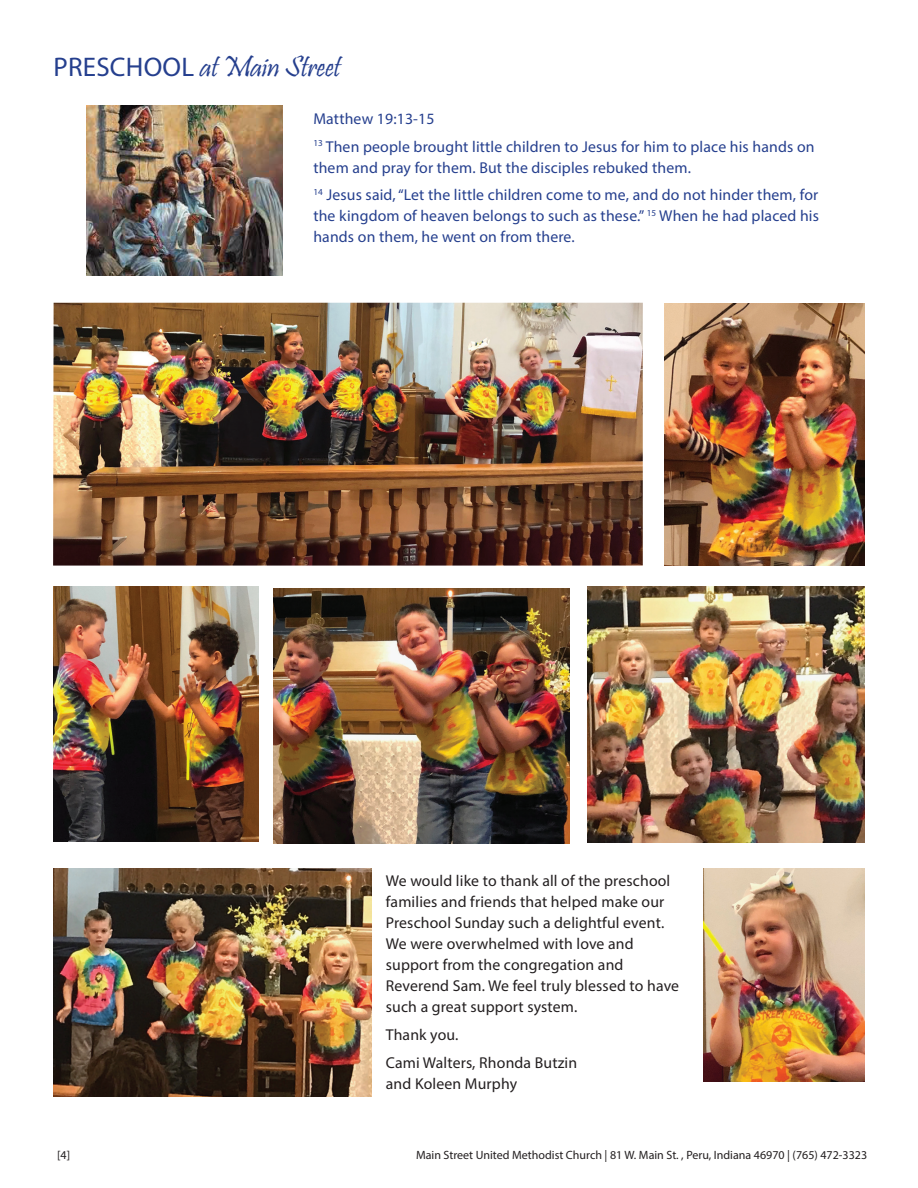
<style>
.page{position:relative;width:918px;height:1188px;background:#fff}
.page>*{position:absolute;margin:0;border:0;box-sizing:border-box;transform-origin:0 0}
.t1{font:30px "Pristina";letter-spacing:-.01em;color:#253f8e}
.t2{font:15.75px/27.8px "Myriad Pro";letter-spacing:.01em;color:#253f8e}
.t3{font:15.75px/21px "Myriad Pro";letter-spacing:.01em;color:#231f20}
.t4{font:12px "Myriad Pro";color:#231f20}
.s1{font-family:"Myriad Pro";font-size:27px}
</style>
<div class="page">
<img style="left:87px;top:105px;width:196px;height:170px">
<img style="left:273px;top:588px;width:297px;height:256px">
<img style="left:664px;top:303px;width:201px;height:263px">
<img style="left:53px;top:303px;width:590px;height:263px">
<img style="left:704px;top:869px;width:161px;height:212px">
<img style="left:53px;top:587px;width:206px;height:254px">
<img style="left:53px;top:869px;width:318px;height:227px">
<img style="left:587px;top:587px;width:278px;height:255px">
<h1 class="t1" style="left:53px;top:50px;width:289px"><span class="s1">PRESCHOOL</span> at Main Street</h1>
<p class="t2" style="left:313px;top:105px;width:503px">Matthew 19:13-15<br><sup>13</sup> Then people brought little children to Jesus for him to place his hands on</p>
<p class="t2" style="left:313px;top:153px;width:506px">them and pray for them. But the disciples rebuked them.<br><sup>14</sup> Jesus said, “Let the little children come to me, and do not hinder them, for</p>
<p class="t2" style="left:313px;top:205px;width:507px;line-height:21px">the kingdom of heaven belongs to such as these.” <sup>15</sup> When he had placed his hands on them, he went on from there.</p>
<p class="t3" style="left:386px;top:870px;width:295px">We would like to thank all of the preschool families and friends that helped make our Preschool Sunday such a delightful event.<br>We were overwhelmed with love and support from the congregation and Reverend Sam. We feel truly blessed to have such a great support system.</p>
<p class="t3" style="left:386px;top:1021px;width:193px;line-height:27.8px">Thank you.<br>Cami Walters, Rhonda Butzin</p>
<p class="t3" style="left:386px;top:1073px;width:133px">and Koleen Murphy</p>
<p class="t4" style="left:57px;top:1148px;width:14px">[4]</p>
<p class="t4" style="left:416px;top:1148px;width:453px">Main Street United Methodist Church | 81 W. Main St. , Peru, Indiana 46970 | (765) 472-3323</p>
</div>
